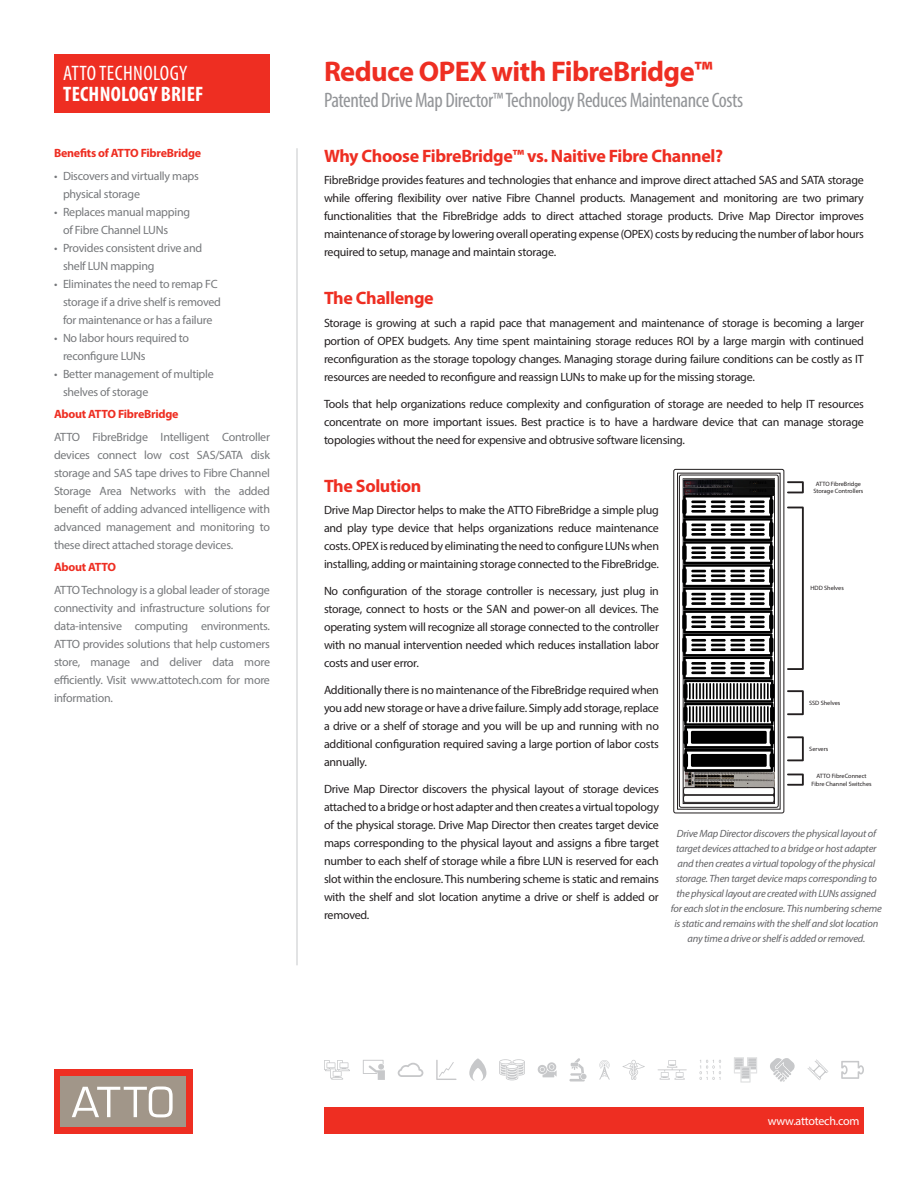
<style>
.page{position:relative;width:918px;height:1188px;background:#fff}
.page>*{position:absolute;margin:0;border:0;box-sizing:border-box;transform-origin:0 0}
.t1{font:700 28.5px "Myriad Pro";letter-spacing:-.02em;color:#ee2e22}
.Subtitle{font:condensed 21px "Myriad Pro";letter-spacing:-.02em;color:#939598}
.Doc_Type{font:700 condensed 21px "Myriad Pro";letter-spacing:.01em;color:#fff}
.Doc_Type-2{font:condensed 21px "Myriad Pro";letter-spacing:.02em;color:#fff}
.Copy_Title{font:700 18px "Myriad Pro";letter-spacing:-.02em;color:#ee2e22}
.t2{font:12px/18px "Myriad Pro";letter-spacing:-.02em;color:#231f20;text-align:justify}
.Sidebar_Content{font:12px/18px "Myriad Pro";letter-spacing:-.02em;color:#76787b;text-align:justify}
.Sidebar_Bullets{font:12px/18px "Myriad Pro";letter-spacing:-.02em;color:#76787b}
.Sidebar_Title{font:700 12px "Myriad Pro";letter-spacing:-.02em;color:#ee2e22}
.t3{font:12px "Myriad Pro";letter-spacing:-.02em;color:#fff}
.t4{font:italic 10.5px/15px "Myriad Pro";letter-spacing:-.02em;color:#636366;text-align:center}
.t5{font:6.3px/7.5px "Myriad Pro";color:#231f20;text-align:center}
</style>
<div class="page">
<div style="left:324px;top:1107px;width:540px;height:27px;background:#ee2e22"></div>
<div style="left:54px;top:1070px;width:139px;height:64px;background:#ee2e22"></div>
<div style="left:61px;top:1076px;width:125px;height:51px;background:#a19689"></div>
<svg style="left:72px;top:1087px;width:101px;height:30px"></svg>
<div style="left:54px;top:54px;width:216px;height:58px;background:#ee2e22"></div>
<hr style="left:297px;top:148px;width:1px;height:817px;background:#c7c8ca">
<svg style="left:499px;top:1059px;width:26px;height:21px"></svg>
<svg style="left:734px;top:1057px;width:23px;height:25px"></svg>
<svg style="left:324px;top:1060px;width:26px;height:20px"></svg>
<svg style="left:658px;top:1060px;width:29px;height:20px"></svg>
<svg style="left:622px;top:1060px;width:23px;height:20px"></svg>
<svg style="left:538px;top:1062px;width:19px;height:15px"></svg>
<svg style="left:807px;top:1059px;width:21px;height:21px"></svg>
<svg style="left:436px;top:1060px;width:21px;height:20px"></svg>
<svg style="left:363px;top:1060px;width:22px;height:20px"></svg>
<svg style="left:841px;top:1061px;width:23px;height:18px"></svg>
<svg style="left:469px;top:1058px;width:17px;height:23px"></svg>
<svg style="left:770px;top:1058px;width:25px;height:24px"></svg>
<svg style="left:700px;top:1060px;width:21px;height:20px"></svg>
<svg style="left:398px;top:1063px;width:25px;height:14px"></svg>
<svg style="left:569px;top:1058px;width:18px;height:23px"></svg>
<svg style="left:599px;top:1060px;width:11px;height:20px"></svg>
<svg style="left:673px;top:469px;width:112px;height:345px"></svg>
<div style="left:787px;top:736px;width:17px;height:25px;border:2px solid #231f20"></div>
<div style="left:787px;top:690px;width:17px;height:25px;border:2px solid #231f20"></div>
<div style="left:787px;top:507px;width:17px;height:163px;border:2px solid #231f20"></div>
<div style="left:787px;top:774px;width:17px;height:12px;border:2px solid #231f20"></div>
<div style="left:787px;top:481px;width:17px;height:12px;border:2px solid #231f20"></div>
<p class="Doc_Type-2" style="left:63px;top:61px;width:126px">ATTO TECHNOLOGY</p>
<p class="Doc_Type" style="left:63px;top:81px;width:142px">TECHNOLOGY BRIEF</p>
<p class="Sidebar_Title" style="left:54px;top:145px;width:149px">Benefits of ATTO FibreBridge</p>
<p class="Sidebar_Bullets" style="left:63px;top:167px;width:137px;text-indent:-9px">• Discovers and virtually maps physical storage</p>
<p class="Sidebar_Bullets" style="left:63px;top:203px;width:129px;text-indent:-9px">• Replaces manual mapping of Fibre Channel LUNs</p>
<p class="Sidebar_Bullets" style="left:63px;top:239px;width:141px;text-indent:-9px">• Provides consistent drive and shelf LUN mapping</p>
<p class="Sidebar_Bullets" style="left:63px;top:275px;width:160px;text-indent:-9px">• Eliminates the need to remap FC storage if a drive shelf is removed for maintenance or has a failure</p>
<p class="Sidebar_Bullets" style="left:63px;top:329px;width:128px;text-indent:-9px">• No labor hours required to reconfigure LUNs</p>
<p class="Sidebar_Bullets" style="left:63px;top:365px;width:152px;text-indent:-9px">• Better management of multiple shelves of storage</p>
<p class="Sidebar_Title" style="left:54px;top:406px;width:126px">About ATTO FibreBridge</p>
<p class="Sidebar_Content" style="left:54px;top:428px;width:218px">ATTO FibreBridge Intelligent Controller devices connect low cost SAS/SATA disk storage and SAS tape drives to Fibre Channel Storage Area Networks with the added benefit of adding advanced intelligence with advanced management and monitoring to these direct attached storage devices.</p>
<p class="Sidebar_Title" style="left:54px;top:559px;width:64px">About ATTO</p>
<p class="Sidebar_Content" style="left:54px;top:581px;width:218px">ATTO Technology is a global leader of storage connectivity and infrastructure solutions for data-intensive computing environments.<br>ATTO provides solutions that help customers store, manage and deliver data more efficiently. Visit www.attotech.com for more information.</p>
<p class="t1" style="left:324px;top:53px;width:390px">Reduce OPEX with FibreBridge™</p>
<p class="Subtitle" style="left:324px;top:87px;width:421px">Patented Drive Map Director™ Technology Reduces Maintenance Costs</p>
<p class="Copy_Title" style="left:324px;top:144px;width:401px">Why Choose FibreBridge™ vs. Naitive Fibre Channel?</p>
<p class="t2" style="left:324px;top:171px;width:542px">FibreBridge provides features and technologies that enhance and improve direct attached SAS and SATA storage while offering flexibility over native Fibre Channel products. Management and monitoring are two primary functionalities that the FibreBridge adds to direct attached storage products. Drive Map Director improves maintenance of storage by lowering overall operating expense (OPEX) costs by reducing the number of labor hours required to setup, manage and maintain storage.</p>
<p class="Copy_Title" style="left:324px;top:286px;width:111px">The Challenge</p>
<p class="t2" style="left:324px;top:314px;width:542px">Storage is growing at such a rapid pace that management and maintenance of storage is becoming a larger portion of OPEX budgets. Any time spent maintaining storage reduces ROI by a large margin with continued reconfiguration as the storage topology changes. Managing storage during failure conditions can be costly as IT resources are needed to reconfigure and reassign LUNs to make up for the missing storage.</p>
<p class="t2" style="left:324px;top:395px;width:541px">Tools that help organizations reduce complexity and configuration of storage are needed to help IT resources concentrate on more important issues. Best practice is to have a hardware device that can manage storage topologies without the need for expensive and obtrusive software licensing.</p>
<p class="Copy_Title" style="left:324px;top:474px;width:99px">The Solution</p>
<p class="t2" style="left:324px;top:501px;width:337px">Drive Map Director helps to make the ATTO FibreBridge a simple plug and play type device that helps organizations reduce maintenance costs. OPEX is reduced by eliminating the need to configure LUNs when installing, adding or maintaining storage connected to the FibreBridge.</p>
<p class="t2" style="left:324px;top:582px;width:337px">No configuration of the storage controller is necessary, just plug in storage, connect to hosts or the SAN and power-on all devices. The operating system will recognize all storage connected to the controller with no manual intervention needed which reduces installation labor costs and user error.</p>
<p class="t2" style="left:324px;top:681px;width:337px">Additionally there is no maintenance of the FibreBridge required when you add new storage or have a drive failure. Simply add storage, replace a drive or a shelf of storage and you will be up and running with no additional configuration required saving a large portion of labor costs annually.</p>
<p class="t2" style="left:324px;top:780px;width:337px">Drive Map Director discovers the physical layout of storage devices attached to a bridge or host adapter and then creates a virtual topology of the physical storage. Drive Map Director then creates target device maps corresponding to the physical layout and assigns a fibre target number to each shelf of storage while a fibre LUN is reserved for each slot within the enclosure. This numbering scheme is static and remains with the shelf and slot location anytime a drive or shelf is added or removed.</p>
<p class="t5" style="left:813px;top:480px;width:51px">ATTO FibreBridge<br>Storage Controllers</p>
<p class="t5" style="left:811px;top:584px;width:35px">HDD Shelves</p>
<p class="t5" style="left:809px;top:699px;width:33px">SSD Shelves</p>
<p class="t5" style="left:809px;top:745px;width:20px">Servers</p>
<p class="t5" style="left:812px;top:772px;width:62px">ATTO FibreConnect<br>Fibre Channel Switches</p>
<p class="t4" style="left:671px;top:825px;width:212px">Drive Map Director discovers the physical layout of target devices attached to a bridge or host adapter and then creates a virtual topology of the physical storage. Then target device maps corresponding to the physical layout are created with LUNs assigned for each slot in the enclosure. This numbering scheme is static and remains with the shelf and slot location any time a drive or shelf is added or removed.</p>
<p class="t3" style="left:768px;top:1114px;width:93px">www.attotech.com</p>
</div>
